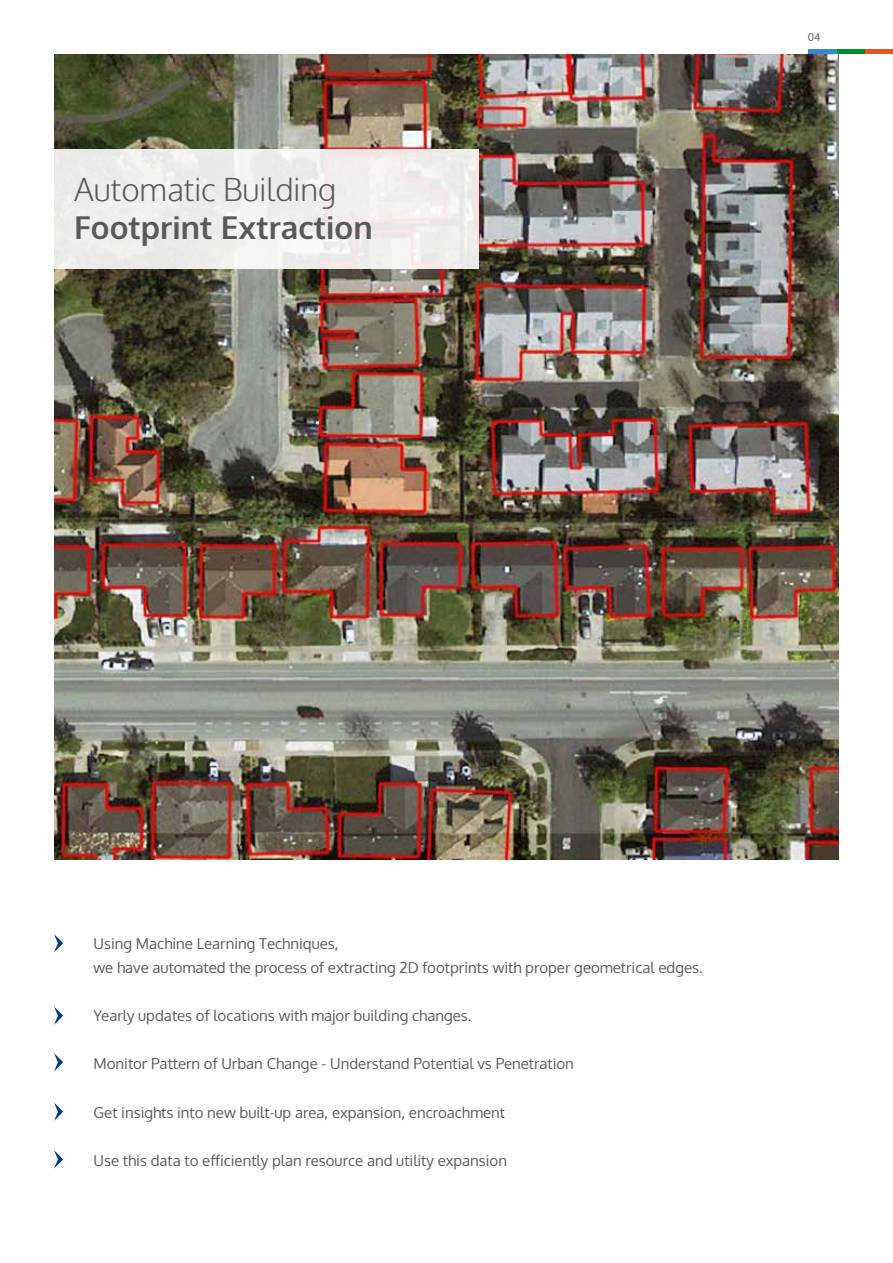
<style>
.page{position:relative;width:893px;height:1263px;background:#fff}
.page>*{position:absolute;margin:0;border:0;box-sizing:border-box;transform-origin:0 0}
.t1{font:700 31.5px "Oxygen";color:#58595b}
.t2{font:300 31.5px "Oxygen";color:#58595b}
.t3{font:15px/24px "Oxygen";color:#58595b}
.t4{font:10.5px "Oxygen";color:#58595b}
</style>
<div class="page">
<img style="left:54px;top:54px;width:785px;height:805px">
<hr style="left:808px;top:50px;width:29px;height:4px;background:#3888c3">
<hr style="left:837px;top:50px;width:29px;height:4px;background:#008c2f">
<hr style="left:866px;top:50px;width:27px;height:4px;background:#e95127">
<svg style="left:54px;top:934px;width:9px;height:18px"></svg>
<svg style="left:54px;top:1006px;width:9px;height:19px"></svg>
<svg style="left:54px;top:1053px;width:9px;height:18px"></svg>
<svg style="left:54px;top:1102px;width:9px;height:19px"></svg>
<svg style="left:54px;top:1150px;width:9px;height:18px"></svg>
<div style="left:1px;top:149px;width:477px;height:119px;background:linear-gradient(to right,#f4f4f3,#eeebea)"></div>
<h1 class="t2" style="left:74px;top:169px;width:263px">Automatic Building</h1>
<h1 class="t1" style="left:74px;top:207px;width:300px">Footprint extraction</h1>
<p class="t4" style="left:808px;top:30px;width:14px">04</p>
<p class="t3" style="left:94px;top:931px;width:611px">Using Machine Learning Techniques,<br>we have automated the process of extracting 2D footprints with proper geometrical edges.</p>
<p class="t3" style="left:94px;top:1003px;width:379px">Yearly updates of locations with major building changes.</p>
<p class="t3" style="left:94px;top:1051px;width:482px">Monitor Pattern of Urban Change - Understand Potential vs Penetration</p>
<p class="t3" style="left:94px;top:1099px;width:413px">Get insights into new built-up area, expansion, encroachment</p>
<p class="t3" style="left:94px;top:1147px;width:415px">Use this data to efficiently plan resource and utility expansion</p>
</div>
